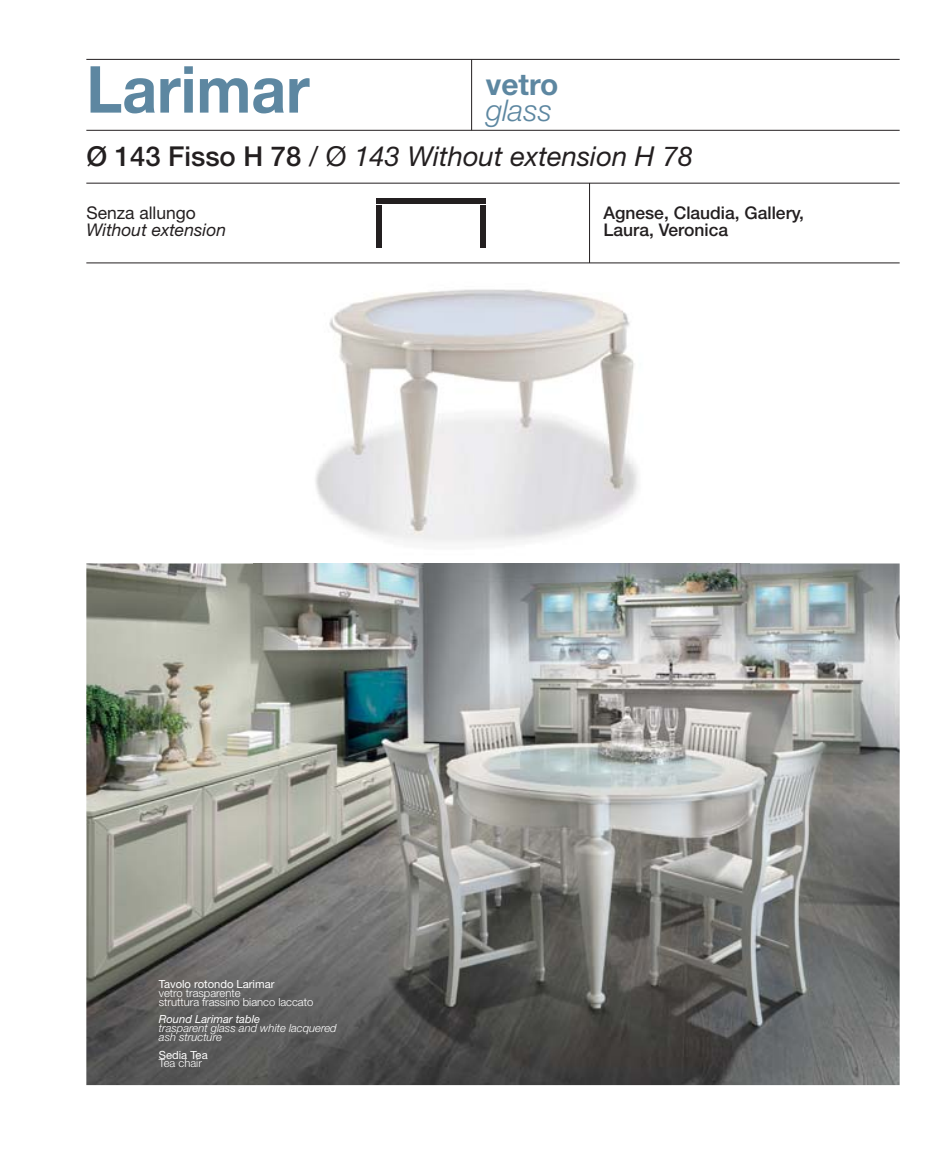
<style>
.page{position:relative;width:951px;height:1152px;background:#fff}
.page>*{position:absolute;margin:0;border:0;box-sizing:border-box;transform-origin:0 0}
.t1{font:700 64.92px "Helvetica Neue";color:#5d87a1;scale:.93 1}
.t2{font:700 29.93px "Helvetica Neue";color:#5d87a1}
.t3{font:italic 300 29.93px "Helvetica Neue";color:#5d87a1}
.t4{font:italic 27.47px "Helvetica Neue";color:#231f20}
.t5{font:500 17.5px/17.7px "Helvetica Neue";color:#231f20}
.t6{font:italic 17.5px "Helvetica Neue";color:#231f20}
.t7{font:17.5px "Helvetica Neue";color:#231f20}
.t8{font:300 11.2px/8.8px "Helvetica Neue";color:#fff}
.t9{font:italic 300 11.2px/8.8px "Helvetica Neue";color:#fff}
.t10{font:11.2px "Helvetica Neue";color:#fff}
.t11{font:italic 11.2px "Helvetica Neue";color:#fff}
.s1{font-weight:500;font-style:normal}
.s2{font-style:normal}
</style>
<div class="page">
<hr style="left:589px;top:183px;width:1px;height:80px;background:#231f20">
<hr style="left:86px;top:183px;width:813px;height:1px;background:#231f20">
<hr style="left:86px;top:130px;width:813px;height:1px;background:#231f20">
<hr style="left:86px;top:59px;width:813px;height:1px;background:#231f20">
<hr style="left:471px;top:60px;width:1px;height:70px;background:#231f20">
<hr style="left:86px;top:263px;width:813px;height:1px;background:#231f20">
<img style="left:86px;top:563px;width:813px;height:522px">
<img style="left:253px;top:289px;width:496px;height:292px">
<div style="left:376px;top:205px;width:6px;height:43px;background:#231f20"></div>
<div style="left:376px;top:198px;width:110px;height:5px;background:#231f20"></div>
<div style="left:480px;top:205px;width:6px;height:43px;background:#231f20"></div>
<h1 class="t1" style="left:86px;top:66px;width:242px">Larimar</h1>
<h3 class="t4" style="left:86px;top:146px;width:608px"><span class="s1">Ø 143 Fisso H 78</span> <span class="s2">/ Ø</span> 143 Without extension H 78</h3>
<h3 class="t7" style="left:86px;top:206px;width:111px">Senza allungo</h3>
<h3 class="t6" style="left:86px;top:224px;width:141px">Without extension</h3>
<h2 class="t2" style="left:486px;top:74px;width:74px">vetro</h2>
<h2 class="t3" style="left:486px;top:100px;width:68px">glass</h2>
<h3 class="t5" style="left:603px;top:205px;width:202px">Agnese, Claudia, Gallery,<br>Laura, Veronica</h3>
<p class="t10" style="left:159px;top:979px;width:117px">Tavolo rotondo Larimar</p>
<p class="t8" style="left:159px;top:989px;width:156px">vetro trasparente<br>struttura frassino bianco laccato</p>
<p class="t11" style="left:159px;top:1015px;width:103px">Round Larimar table</p>
<p class="t9" style="left:159px;top:1024px;width:179px">trasparent glass and white lacquered ash structure</p>
<p class="t10" style="left:159px;top:1050px;width:50px">Sedia Tea</p>
<p class="t8" style="left:159px;top:1060px;width:45px">Tea chair</p>
</div>
